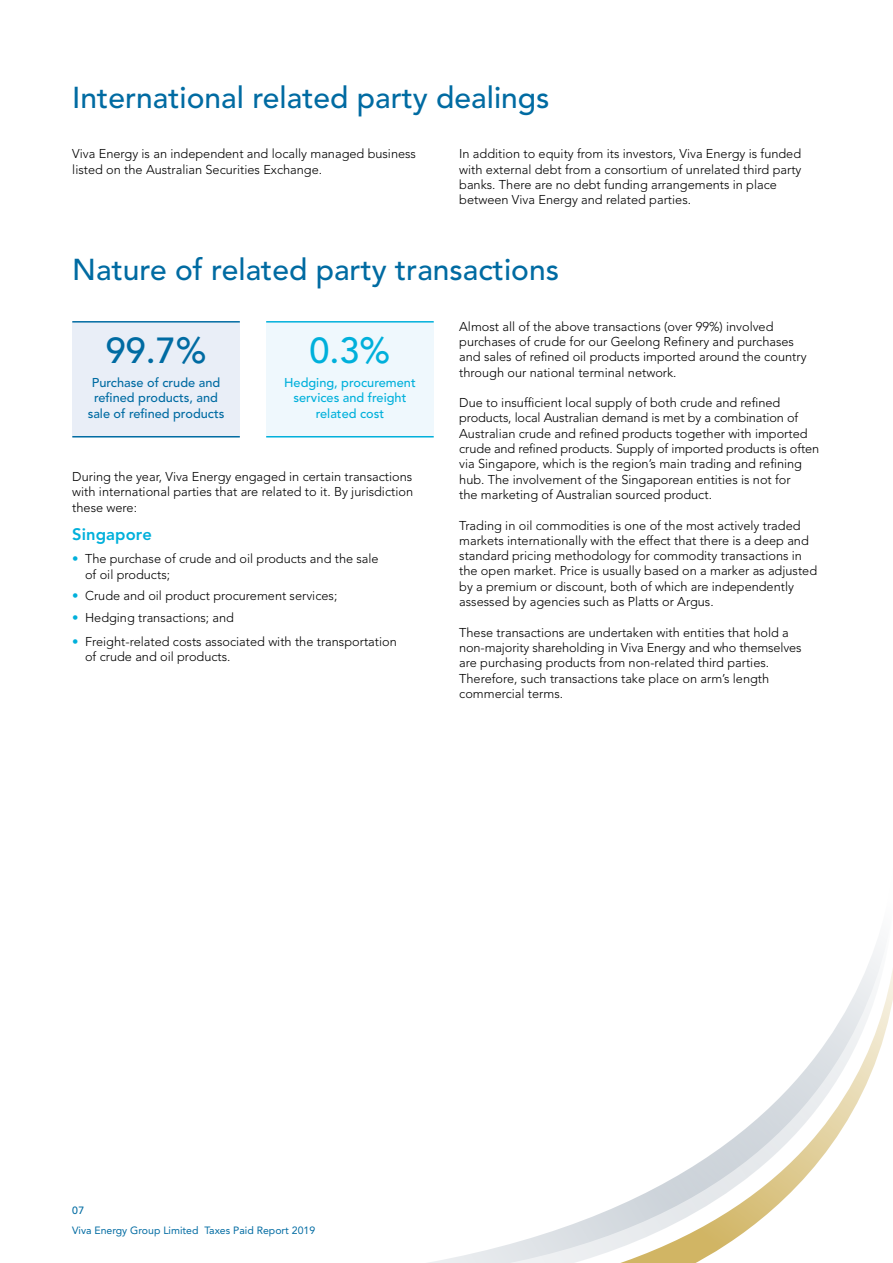
<style>
.page{position:relative;width:893px;height:1263px;background:#fff}
.page>*{position:absolute;margin:0;border:0;box-sizing:border-box;transform-origin:0 0}
.t1{font:500 36px "Avenir";color:#006ba2}
.t2{font:500 36px "Avenir";color:#00b0db}
.t3{font:500 30px "Avenir";color:#006ba2}
.t4{font:800 16.5px "Avenir";letter-spacing:.005em;color:#00b0db}
.t5{font:300 12.75px/15.3px "Avenir";color:#000}
.t6{font:500 12.75px/15.3px "Avenir";color:#006ba2;text-align:center}
.t7{font:500 12.75px/15.3px "Avenir";color:#00b0db;text-align:center}
.t8{font:10.5px "Avenir";color:#006ba2}
.t9{font:500 10.5px "Avenir";color:#006ba2}
.s1{font-weight:800;color:#00b0db}
</style>
<div class="page">
<div style="left:72px;top:323px;width:168px;height:113px;background:#e9eef7"></div>
<div style="left:266px;top:323px;width:168px;height:113px;background:#eff8fd"></div>
<hr style="left:72px;top:321px;width:168px;height:2px;background:#006ba2">
<hr style="left:266px;top:321px;width:168px;height:2px;background:#00b0db">
<hr style="left:72px;top:436px;width:168px;height:1px;background:#006ba2">
<hr style="left:266px;top:436px;width:168px;height:1px;background:#00b0db">
<svg style="left:429px;top:1224px;width:143px;height:39px"></svg>
<svg style="left:572px;top:943px;width:321px;height:320px"></svg>
<h2 class="t3" style="left:72px;top:80px;width:479px">International related party dealings</h2>
<p class="t5" style="left:72px;top:146px;width:345px">Viva Energy is an independent and locally managed business listed on the Australian Securities Exchange.</p>
<p class="t5" style="left:459px;top:146px;width:344px">In addition to equity from its investors, Viva Energy is funded with external debt from a consortium of unrelated third party banks. There are no debt funding arrangements in place between Viva Energy and related parties.</p>
<h2 class="t3" style="left:72px;top:253px;width:488px">Nature of related party transactions</h2>
<h1 class="t1" style="left:106px;top:330px;width:102px">99.7%</h1>
<p class="t6" style="left:88px;top:375px;width:138px">Purchase of crude and refined products, and sale of refined products</p>
<h1 class="t2" style="left:310px;top:330px;width:82px">0.3%</h1>
<p class="t7" style="left:284px;top:375px;width:133px">Hedging, procurement services and freight related cost</p>
<p class="t5" style="left:72px;top:469px;width:342px;text-align:justify">During the year, Viva Energy engaged in certain transactions with international parties that are related to it. By jurisdiction these were:</p>
<p class="t4" style="left:72px;top:524px;width:81px">Singapore</p>
<p class="t5" style="left:85px;top:551px;width:295px;text-indent:-13px"><span class="s1">•</span> The purchase of crude and oil products and the sale of oil products;</p>
<p class="t5" style="left:72px;top:588px;width:267px"><span class="s1">•</span> Crude and oil product procurement services;</p>
<p class="t5" style="left:72px;top:610px;width:163px"><span class="s1">•</span> Hedging transactions; and</p>
<p class="t5" style="left:85px;top:634px;width:313px;text-indent:-13px"><span class="s1">•</span> Freight-related costs associated with the transportation of crude and oil products.</p>
<p class="t5" style="left:459px;top:319px;width:349px">Almost all of the above transactions (over 99%) involved purchases of crude for our Geelong Refinery and purchases and sales of refined oil products imported around the country through our national terminal network.</p>
<p class="t5" style="left:459px;top:395px;width:361px">Due to insufficient local supply of both crude and refined products, local Australian demand is met by a combination of Australian crude and refined products together with imported crude and refined products. Supply of imported products is often via Singapore, which is the region’s main trading and refining hub. The involvement of the Singaporean entities is not for<br>the marketing of Australian sourced product.</p>
<p class="t5" style="left:459px;top:517px;width:359px">Trading in oil commodities is one of the most actively traded markets internationally with the effect that there is a deep and standard pricing methodology for commodity transactions in the open market. Price is usually based on a marker as adjusted by a premium or discount, both of which are independently assessed by agencies such as Platts or Argus.</p>
<p class="t5" style="left:459px;top:625px;width:344px">These transactions are undertaken with entities that hold a non-majority shareholding in Viva Energy and who themselves are purchasing products from non-related third parties.<br>Therefore, such transactions take place on arm’s length commercial terms.</p>
<p class="t9" style="left:72px;top:1204px;width:14px">07</p>
<p class="t8" style="left:72px;top:1224px;width:244px">Viva Energy Group Limited Taxes Paid Report 2019</p>
</div>
